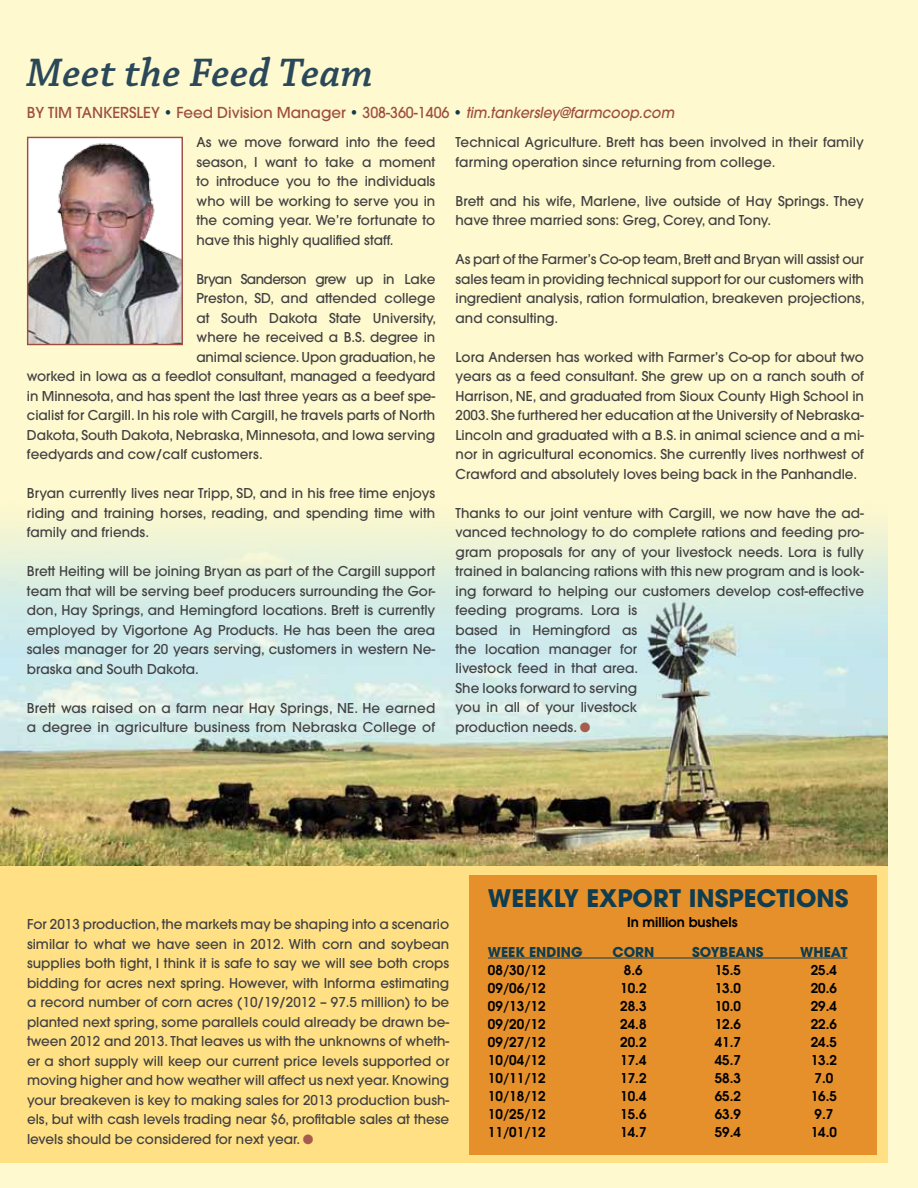
<style>
.page{position:relative;width:918px;height:1188px;background:#fef9ce}
.page>*{position:absolute;margin:0;border:0;box-sizing:border-box;transform-origin:0 0}
.t1{font:italic 600 42px "Chaparral Pro";letter-spacing:.01em;color:#2a485a}
.t2{font:700 24px "Avant Garde";color:#0f3d4f}
.t3{font:500 15px "Avant Garde";color:#9d4d41}
.t4{font:500 13.5px/19.5px "Avant Garde";color:#414042;text-align:justify}
.t5{font:600 13.5px "Avant Garde";color:#000}
.t6{font:700 13.5px "Avant Garde";color:#0f3d4f}
.t7{font:500 13.5px "Avant Garde";letter-spacing:-.04em;color:#414042}
.s1{color:#0f3d4f}
.s2{font-style:italic}
.s3{color:#a55b4e}
</style>
<div class="page">
<div style="left:0;top:27px;width:888px;height:1135px;background:#ffe084"></div>
<div style="left:0;top:0;width:888px;height:865px;background:#fef9ce"></div>
<img style="left:0;top:528px;width:888px;height:337px">
<img style="left:29px;top:139px;width:152px;height:204px">
<div style="left:27px;top:137px;width:156px;height:208px;border:1px solid #9d4d41"></div>
<div style="left:470px;top:875px;width:407px;height:280px;background:#e6902b"></div>
<hr style="left:488px;top:958px;width:360px;height:1px;background:#0f3d4f">
<h1 class="t1" style="left:27px;top:49px;width:348px">Meet the Feed Team</h1>
<p class="t3" style="left:27px;top:104px;width:649px">By Tim Tan kersley <span class="s1">•</span> Feed Division Manager <span class="s1">•</span> 308-360-1406 <span class="s1">•</span> <span class="s2">tim.tankersley@farmcoop.com</span></p>
<p class="t4" style="left:196px;top:133px;width:240px">As we move forward into the feed season, I want to take a moment to introduce you to the individuals who will be working to serve you in the coming year. We’re fortunate to have this highly qualified staff.</p>
<p class="t7" style="left:196px;top:270px;width:240px">Bryan Sanderson grew up in Lake</p>
<p class="t4" style="left:196px;top:289px;width:240px">Preston, SD, and attended college</p>
<p class="t4" style="left:196px;top:308px;width:241px">at South Dakota State University,</p>
<p class="t4" style="left:196px;top:328px;width:240px">where he received a B.S. degree in</p>
<p class="t4" style="left:196px;top:347px;width:240px">animal science. Upon graduation, he</p>
<p class="t4" style="left:27px;top:367px;width:410px">worked in Iowa as a feedlot consultant, managed a feedyard</p>
<p class="t4" style="left:27px;top:386px;width:410px">in Minnesota, and has spent the last three years as a beef spe-</p>
<p class="t4" style="left:27px;top:406px;width:410px">cialist for Cargill. In his role with Cargill, he travels parts of North</p>
<p class="t4" style="left:27px;top:425px;width:410px">Dakota, South Dakota, Nebraska, Minnesota, and Iowa serving</p>
<p class="t4" style="left:27px;top:444px;width:237px">feedyards and cow/calf customers.</p>
<p class="t4" style="left:27px;top:483px;width:410px">Bryan currently lives near Tripp, SD, and in his free time enjoys riding and training horses, reading, and spending time with family and friends.</p>
<p class="t4" style="left:27px;top:561px;width:410px">Brett Heiting will be joining Bryan as part of the Cargill support team that will be serving beef producers surrounding the Gor&shy;don, Hay Springs, and Hemingford locations. Brett is currently employed by Vigortone Ag Products. He has been the area sales manager for 20 years serving, customers in western Ne&shy;braska and South Dakota.</p>
<p class="t4" style="left:27px;top:698px;width:410px">Brett was raised on a farm near Hay Springs, NE. He earned a degree in agriculture business from Nebraska College of</p>
<p class="t4" style="left:456px;top:132px;width:410px">Technical Agriculture. Brett has been involved in their family farming operation since returning from college.</p>
<p class="t4" style="left:456px;top:191px;width:410px">Brett and his wife, Marlene, live outside of Hay Springs. They have three married sons: Greg, Corey, and Tony.</p>
<p class="t4" style="left:456px;top:249px;width:411px">As part of the Farmer’s Co-op team, Brett and Bryan will assist our sales team in providing technical support for our customers with ingredient analysis, ration formulation, breakeven projections, and consulting.</p>
<p class="t4" style="left:456px;top:347px;width:410px">Lora Andersen has worked with Farmer’s Co-op for about two years as a feed consultant. She grew up on a ranch south of Harrison, NE, and graduated from Sioux County High School in 2003. She furthered her education at the University of Nebraska-Lincoln and graduated with a B.S. in animal science and a mi&shy;nor in agricultural economics. She currently lives northwest of Crawford and absolutely loves being back in the Panhandle.</p>
<p class="t4" style="left:456px;top:503px;width:410px;text-align:left">Thanks to our joint venture with Cargill, we now have the ad&shy;vanced technology to do complete rations and feeding pro&shy;gram proposals for any of your livestock needs. Lora is fully trained in balancing rations with this new program and is look&shy;ing forward to helping our customers develop cost-effective feeding programs. Lora is<br>based in Hemingford as<br>the location manager for<br>livestock feed in that area.<br>She looks forward to serving<br>you in all of your livestock<br>production needs. <span class="s3">●</span></p>
<p class="t4" style="left:27px;top:915px;width:424px">For 2013 production, the markets may be shaping into a scenario similar to what we have seen in 2012. With corn and soybean supplies both tight, I think it is safe to say we will see both crops bidding for acres next spring. However, with Informa estimating a record number of corn acres (10/19/2012 – 97.5 million) to be planted next spring, some parallels could already be drawn be&shy;tween 2012 and 2013. That leaves us with the unknowns of wheth&shy;er a short supply will keep our current price levels supported or moving higher and how weather will affect us next year. Knowing your breakeven is key to making sales for 2013 production bush&shy;els, but with cash levels trading near $6, profitable sales at these levels should be considered for next year. <span class="s3">●</span></p>
<h2 class="t2" style="left:488px;top:883px;width:362px">WEEKLY EXPORT INSPECTIONS</h2>
<p class="t5" style="left:627px;top:913px;width:112px">In million bushels</p>
<p class="t6" style="left:488px;top:943px;width:117px">WEEK ENDING C</p>
<p class="t6" style="left:624px;top:943px;width:55px">ORN S</p>
<p class="t6" style="left:700px;top:943px;width:65px">OYBEANS</p>
<p class="t6" style="left:800px;top:943px;width:49px">WHEAT</p>
<p class="t5" style="left:488px;top:961px;width:59px">08/30/12</p>
<p class="t5" style="left:624px;top:961px;width:20px">8.6</p>
<p class="t5" style="left:715px;top:961px;width:28px">15.5</p>
<p class="t5" style="left:811px;top:961px;width:28px">25.4</p>
<p class="t5" style="left:488px;top:979px;width:59px">09/06/12</p>
<p class="t5" style="left:620px;top:979px;width:28px">10.2</p>
<p class="t5" style="left:715px;top:979px;width:28px">13.0</p>
<p class="t5" style="left:811px;top:979px;width:28px">20.6</p>
<p class="t5" style="left:488px;top:997px;width:59px">09/13/12</p>
<p class="t5" style="left:620px;top:997px;width:28px">28.3</p>
<p class="t5" style="left:715px;top:997px;width:28px">10.0</p>
<p class="t5" style="left:811px;top:997px;width:28px">29.4</p>
<p class="t5" style="left:488px;top:1015px;width:59px">09/20/12</p>
<p class="t5" style="left:620px;top:1015px;width:28px">24.8</p>
<p class="t5" style="left:715px;top:1015px;width:28px">12.6</p>
<p class="t5" style="left:811px;top:1015px;width:28px">22.6</p>
<p class="t5" style="left:488px;top:1033px;width:59px">09/27/12</p>
<p class="t5" style="left:620px;top:1033px;width:28px">20.2</p>
<p class="t5" style="left:715px;top:1033px;width:28px">41.7</p>
<p class="t5" style="left:811px;top:1033px;width:28px">24.5</p>
<p class="t5" style="left:488px;top:1051px;width:59px">10/04/12</p>
<p class="t5" style="left:620px;top:1051px;width:28px">17.4</p>
<p class="t5" style="left:715px;top:1051px;width:28px">45.7</p>
<p class="t5" style="left:811px;top:1051px;width:28px">13.2</p>
<p class="t5" style="left:488px;top:1069px;width:59px">10/11/12</p>
<p class="t5" style="left:620px;top:1069px;width:28px">17.2</p>
<p class="t5" style="left:715px;top:1069px;width:28px">58.3</p>
<p class="t5" style="left:814px;top:1069px;width:20px">7.0</p>
<p class="t5" style="left:488px;top:1087px;width:59px">10/18/12</p>
<p class="t5" style="left:620px;top:1087px;width:28px">10.4</p>
<p class="t5" style="left:715px;top:1087px;width:28px">65.2</p>
<p class="t5" style="left:811px;top:1087px;width:28px">16.5</p>
<p class="t5" style="left:488px;top:1105px;width:59px">10/25/12</p>
<p class="t5" style="left:620px;top:1105px;width:28px">15.6</p>
<p class="t5" style="left:715px;top:1105px;width:28px">63.9</p>
<p class="t5" style="left:814px;top:1105px;width:20px">9.7</p>
<p class="t5" style="left:488px;top:1123px;width:59px">11/01/12</p>
<p class="t5" style="left:620px;top:1123px;width:28px">14.7</p>
<p class="t5" style="left:715px;top:1123px;width:28px">59.4</p>
<p class="t5" style="left:811px;top:1123px;width:28px">14.0</p>
</div>
